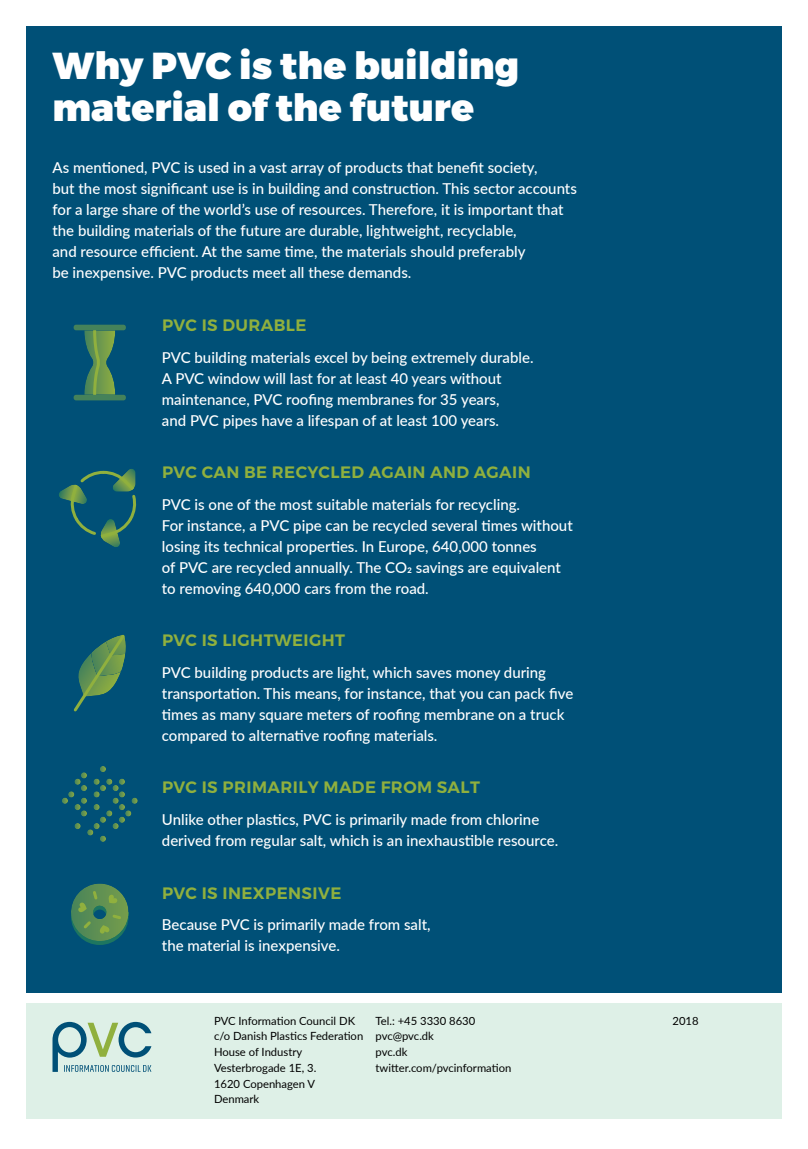
<style>
.page{position:relative;width:808px;height:1149px;background:#fff}
.page>*{position:absolute;margin:0;border:0;box-sizing:border-box;transform-origin:0 0}
.t1{font:900 37.5px/42px "Montserrat";color:#fff}
.t2{font:600 16.5px "Montserrat";letter-spacing:.025em;color:#90b03e}
.t3{font:500 15px/21px "Lato";color:#fff}
.t4{font:11.25px/15.8px "Lato";color:#000}
</style>
<div class="page">
<div style="left:26px;top:26px;width:756px;height:966px;background:#005077"></div>
<div style="left:26px;top:1003px;width:756px;height:115px;background:#def0e7"></div>
<svg style="left:84px;top:330px;width:31px;height:64px"></svg>
<div style="left:74px;top:324px;width:52px;height:6px;background:#45825a;border-radius:3px"></div>
<div style="left:74px;top:394px;width:52px;height:6px;background:#45825a;border-radius:3px"></div>
<svg style="left:59px;top:469px;width:77px;height:78px"></svg>
<svg style="left:74px;top:634px;width:52px;height:78px"></svg>
<svg style="left:74px;top:778px;width:7px;height:6px"></svg>
<svg style="left:81px;top:784px;width:6px;height:7px"></svg>
<svg style="left:93px;top:778px;width:7px;height:6px"></svg>
<svg style="left:93px;top:791px;width:7px;height:6px"></svg>
<svg style="left:81px;top:797px;width:6px;height:6px"></svg>
<svg style="left:74px;top:803px;width:7px;height:7px"></svg>
<svg style="left:81px;top:810px;width:6px;height:6px"></svg>
<svg style="left:93px;top:803px;width:7px;height:7px"></svg>
<svg style="left:100px;top:784px;width:6px;height:7px"></svg>
<svg style="left:106px;top:778px;width:6px;height:6px"></svg>
<svg style="left:119px;top:791px;width:6px;height:6px"></svg>
<svg style="left:119px;top:803px;width:6px;height:7px"></svg>
<svg style="left:131px;top:797px;width:7px;height:6px"></svg>
<svg style="left:100px;top:765px;width:6px;height:7px"></svg>
<svg style="left:81px;top:772px;width:6px;height:6px"></svg>
<svg style="left:62px;top:791px;width:12px;height:12px"></svg>
<svg style="left:87px;top:829px;width:6px;height:6px"></svg>
<svg style="left:100px;top:836px;width:6px;height:5px"></svg>
<svg style="left:119px;top:810px;width:12px;height:12px"></svg>
<svg style="left:100px;top:810px;width:12px;height:12px"></svg>
<svg style="left:93px;top:822px;width:7px;height:7px"></svg>
<svg style="left:74px;top:822px;width:7px;height:7px"></svg>
<svg style="left:112px;top:822px;width:7px;height:7px"></svg>
<svg style="left:112px;top:797px;width:7px;height:6px"></svg>
<svg style="left:119px;top:778px;width:6px;height:6px"></svg>
<svg style="left:112px;top:784px;width:7px;height:7px"></svg>
<svg style="left:71px;top:883px;width:58px;height:61px"></svg>
<svg style="left:53px;top:1021px;width:98px;height:50px"></svg>
<h1 class="t1" style="left:52px;top:46px;width:468px">Why PVC is the building material of the future</h1>
<p class="t3" style="left:52px;top:157px;width:526px">As mentioned, PVC is used in a vast array of products that benefit society,<br>but the most significant use is in building and construction. This sector accounts for a large share of the world’s use of resources. Therefore, it is important that the building materials of the future are durable, lightweight, recyclable,<br>and resource efficient. At the same time, the materials should preferably<br>be inexpensive. PVC products meet all these demands.</p>
<p class="t2" style="left:162px;top:319px;width:146px">PVC IS DURABLE</p>
<p class="t3" style="left:162px;top:346px;width:373px">PVC building materials excel by being extremely durable.<br>A PVC window will last for at least 40 years without maintenance, PVC roofing membranes for 35 years,<br>and PVC pipes have a lifespan of at least 100 years.</p>
<p class="t2" style="left:162px;top:466px;width:370px">PVC CAN BE RECYCLED AGAIN AND AGAIN</p>
<p class="t3" style="left:162px;top:493px;width:412px">PVC is one of the most suitable materials for recycling.<br>For instance, a PVC pipe can be recycled several times without losing its technical properties. In Europe, 640,000 tonnes<br>of PVC are recycled annually. The CO2 savings are equivalent to removing 640,000 cars from the road.</p>
<p class="t2" style="left:162px;top:634px;width:185px">PVC IS LIGHTWEIGHT</p>
<p class="t3" style="left:162px;top:661px;width:413px">PVC building products are light, which saves money during transportation. This means, for instance, that you can pack five times as many square meters of roofing membrane on a truck compared to alternative roofing materials.</p>
<p class="t2" style="left:162px;top:781px;width:319px">PVC IS PRIMARILY MADE FROM SALT</p>
<p class="t3" style="left:162px;top:808px;width:398px">Unlike other plastics, PVC is primarily made from chlorine derived from regular salt, which is an inexhaustible resource.</p>
<p class="t2" style="left:162px;top:886px;width:181px">PVC IS INEXPENSIVE</p>
<p class="t3" style="left:162px;top:913px;width:270px">Because PVC is primarily made from salt, the material is inexpensive.</p>
<p class="t4" style="left:214px;top:1011px;width:151px">PVC Information Council DK c/o Danish Plastics Federation<br>House of Industry<br>Vesterbrogade 1E, 3.<br>1620 Copenhagen V<br>Denmark</p>
<p class="t4" style="left:375px;top:1011px;width:137px">Tel.: +45 3330 8630 pvc@pvc.dk<br>pvc.dk twitter.com/pvcinformation</p>
<p class="t4" style="left:672px;top:1011px;width:28px">2018</p>
</div>
